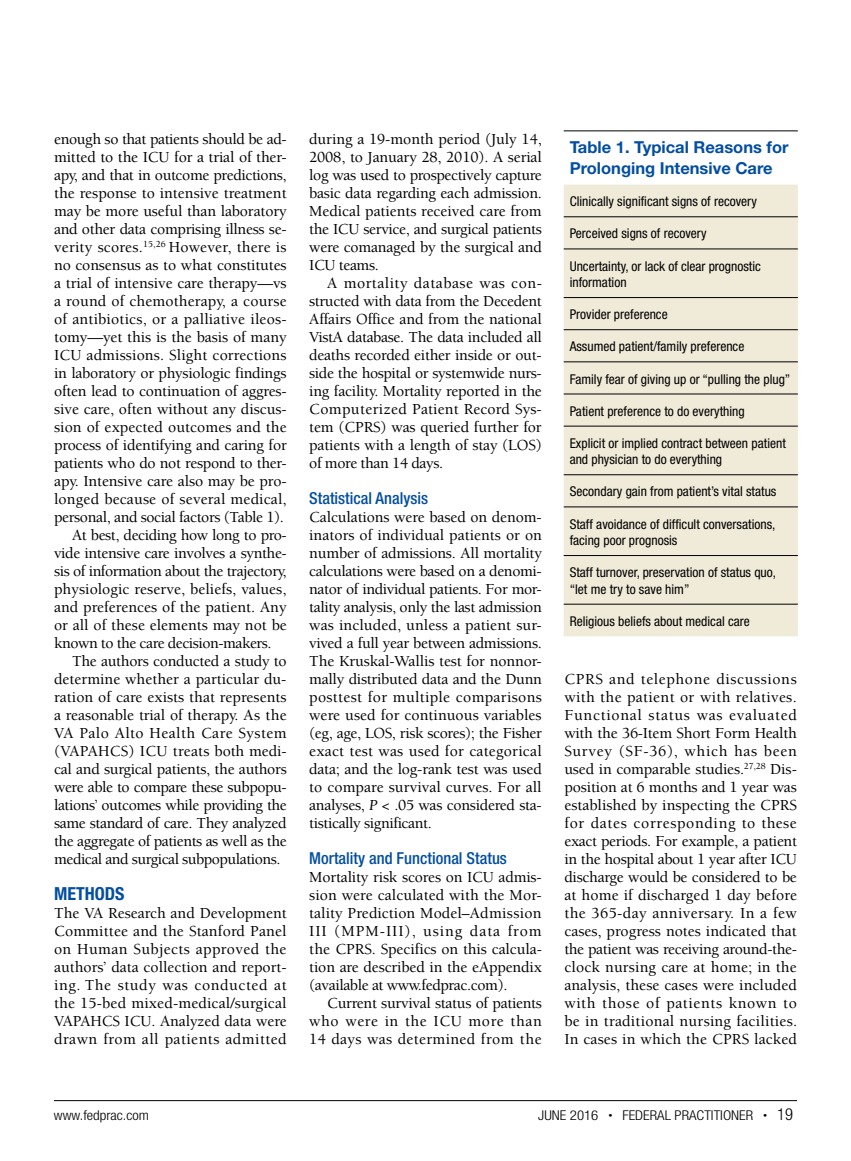
<style>
.page{position:relative;width:851px;height:1161px;background:#fff}
.page>*{position:absolute;margin:0;border:0;box-sizing:border-box;transform-origin:0 0}
.t1{font:700 condensed 18px "Helvetica Neue LT Std";color:#034ea2}
.t2{font:500 condensed 16.5px "Helvetica Neue LT Std";color:#034ea2}
.t3{font:700 16.5px/21px "Helvetica Neue LT Std";color:#034ea2}
.t4{font:500 15.75px/18px "Berkeley Std";letter-spacing:-.01em;color:#000;text-align:justify}
.t5{font:500 15.75px "Berkeley Std";letter-spacing:-.03em;color:#000}
.t6{font:500 15.75px "Berkeley Std";letter-spacing:.01em;color:#000}
.t7{font:500 15.75px "Berkeley Std";letter-spacing:.015em;color:#000}
.t8{font:500 15.75px "Berkeley Std";letter-spacing:.03em;color:#000}
.t9{font:condensed 13.5px/16.5px "Helvetica Neue LT Std";color:#000}
.t10{font:300 condensed 13.5px "Helvetica Neue LT Std";color:#000;scale:1.1 1}
.s1{font-weight:400;font-style:italic}
.s2{font-size:7.5px}
.s3{font-size:16.5px}
</style>
<div class="page">
<hr style="left:54px;top:1100px;width:742px;height:1px;background:#000">
<div style="left:563px;top:185px;width:234px;height:451px;background:#f0ead8"></div>
<hr style="left:563px;top:217px;width:234px;height:1px;background:#000">
<hr style="left:563px;top:249px;width:234px;height:1px;background:#000">
<hr style="left:563px;top:297px;width:234px;height:1px;background:#000">
<hr style="left:563px;top:329px;width:234px;height:1px;background:#000">
<hr style="left:563px;top:362px;width:234px;height:1px;background:#000">
<hr style="left:563px;top:394px;width:234px;height:1px;background:#000">
<hr style="left:563px;top:426px;width:234px;height:1px;background:#000">
<hr style="left:563px;top:475px;width:234px;height:1px;background:#000">
<hr style="left:563px;top:507px;width:234px;height:1px;background:#000">
<hr style="left:563px;top:555px;width:234px;height:1px;background:#000">
<hr style="left:563px;top:604px;width:234px;height:1px;background:#000">
<hr style="left:563px;top:130px;width:234px;height:1px;background:#000">
<p class="t4" style="left:54px;top:130px;width:234px">enough so that patients should be ad-</p>
<p class="t4" style="left:54px;top:148px;width:234px">mitted to the ICU for a trial of ther-</p>
<p class="t4" style="left:54px;top:166px;width:234px">apy, and that in outcome predictions,</p>
<p class="t4" style="left:54px;top:184px;width:234px">the response to intensive treatment</p>
<p class="t4" style="left:54px;top:202px;width:234px">may be more useful than laboratory</p>
<p class="t4" style="left:54px;top:220px;width:234px">and other data comprising illness se-</p>
<p class="t6" style="left:54px;top:239px;width:234px">verity scores.<sup>15,26</sup> However, there is</p>
<p class="t4" style="left:54px;top:256px;width:234px">no consensus as to what constitutes</p>
<p class="t4" style="left:54px;top:274px;width:234px">a trial of intensive care therapy—vs</p>
<p class="t4" style="left:54px;top:292px;width:234px">a round of chemotherapy, a course</p>
<p class="t6" style="left:54px;top:311px;width:234px">of antibiotics, or a palliative ileos-</p>
<p class="t4" style="left:54px;top:328px;width:234px">tomy—yet this is the basis of many</p>
<p class="t4" style="left:54px;top:346px;width:234px">ICU admissions. Slight corrections</p>
<p class="t4" style="left:54px;top:364px;width:234px">in laboratory or physiologic findings</p>
<p class="t4" style="left:54px;top:382px;width:234px">often lead to continuation of aggres-</p>
<p class="t4" style="left:54px;top:400px;width:234px">sive care, often without any discus-</p>
<p class="t4" style="left:54px;top:418px;width:234px">sion of expected outcomes and the</p>
<p class="t4" style="left:54px;top:436px;width:234px">process of identifying and caring for</p>
<p class="t4" style="left:54px;top:454px;width:234px">patients who do not respond to ther-</p>
<p class="t4" style="left:54px;top:472px;width:234px">apy. Intensive care also may be pro-</p>
<p class="t6" style="left:54px;top:491px;width:234px">longed because of several medical,</p>
<p class="t4" style="left:54px;top:508px;width:231px">personal, and social factors (Table 1).</p>
<p class="t4" style="left:72px;top:526px;width:216px">At best, deciding how long to pro-</p>
<p class="t4" style="left:54px;top:544px;width:234px">vide intensive care involves a synthe-</p>
<p class="t5" style="left:54px;top:563px;width:234px">sis of information about the trajectory,</p>
<p class="t4" style="left:54px;top:580px;width:234px">physiologic reserve, beliefs, values,</p>
<p class="t4" style="left:54px;top:598px;width:234px">and preferences of the patient. Any</p>
<p class="t4" style="left:54px;top:616px;width:234px">or all of these elements may not be</p>
<p class="t5" style="left:54px;top:635px;width:219px">known to the care decision-makers.</p>
<p class="t4" style="left:72px;top:652px;width:216px">The authors conducted a study to</p>
<p class="t4" style="left:54px;top:670px;width:234px">determine whether a particular du-</p>
<p class="t4" style="left:54px;top:688px;width:234px">ration of care exists that represents</p>
<p class="t4" style="left:54px;top:706px;width:234px">a reasonable trial of therapy. As the</p>
<p class="t8" style="left:54px;top:725px;width:234px">VA Palo Alto Health Care System</p>
<p class="t7" style="left:54px;top:743px;width:234px">(VAPAHCS) ICU treats both medi-</p>
<p class="t4" style="left:54px;top:760px;width:234px">cal and surgical patients, the authors</p>
<p class="t4" style="left:54px;top:778px;width:234px">were able to compare these subpopu-</p>
<p class="t5" style="left:54px;top:797px;width:234px">lations’ outcomes while providing the</p>
<p class="t4" style="left:54px;top:814px;width:234px">same standard of care. They analyzed</p>
<p class="t5" style="left:54px;top:833px;width:234px">the aggregate of patients as well as the</p>
<p class="t5" style="left:54px;top:851px;width:228px">medical and surgical subpopulations.</p>
<p class="t1" style="left:54px;top:883px;width:72px">METHODS</p>
<p class="t4" style="left:54px;top:904px;width:234px">The VA Research and Development Committee and the Stanford Panel on Human Subjects approved the authors’ data collection and report&shy;ing. The study was conducted at the 15-bed mixed-medical/surgical VAPAHCS ICU. Analyzed data were drawn from all patients admitted</p>
<p class="t4" style="left:309px;top:130px;width:234px">during a 19-month period (July 14, 2008, to January 28, 2010). A serial log was used to prospectively capture basic data regarding each admission.<br>Medical patients received care from the ICU service, and surgical patients were comanaged by the surgical and ICU teams.</p>
<p class="t4" style="left:309px;top:274px;width:234px;text-indent:18px">A mortality database was con&shy;structed with data from the Decedent Affairs Office and from the national VistA database. The data included all deaths recorded either inside or out&shy;side the hospital or systemwide nurs&shy;ing facility. Mortality reported in the Computerized Patient Record Sys&shy;tem (CPRS) was queried further for patients with a length of stay (LOS) of more than 14 days.</p>
<p class="t2" style="left:309px;top:488px;width:120px">Statistical Analysis</p>
<p class="t4" style="left:309px;top:508px;width:234px">Calculations were based on denom&shy;inators of individual patients or on number of admissions. All mortality calculations were based on a denomi&shy;nator of individual patients. For mor&shy;tality analysis, only the last admission was included, unless a patient sur&shy;vived a full year between admissions.<br>The Kruskal-Wallis test for nonnor&shy;mally distributed data and the Dunn posttest for multiple comparisons were used for continuous variables (eg, age, LOS, risk scores); the Fisher exact test was used for categorical data; and the log-rank test was used to compare survival curves. For all analyses, <span class="s1">P</span> &lt; .05 was considered sta&shy;tistically significant.</p>
<p class="t2" style="left:309px;top:848px;width:199px">Mortality and Functional Status</p>
<p class="t4" style="left:309px;top:868px;width:234px">Mortality risk scores on ICU admis&shy;sion were calculated with the Mor&shy;tality Prediction Model–Admission III (MPM-III), using data from the CPRS. Specifics on this calcula&shy;tion are described in the eAppendix (available at www.fedprac.com).</p>
<p class="t4" style="left:309px;top:994px;width:234px;text-indent:18px">Current survival status of patients who were in the ICU more than 14 days was determined from the</p>
<p class="t3" style="left:569px;top:136px;width:220px">Table 1. Typical Reasons for<br>Prolonging Intensive Care</p>
<p class="t9" style="left:569px;top:193px;width:189px">Clinically significant signs of recovery</p>
<p class="t9" style="left:569px;top:225px;width:138px">Perceived signs of recovery</p>
<p class="t9" style="left:569px;top:257px;width:193px">Uncertainty, or lack of clear prognostic information</p>
<p class="t9" style="left:569px;top:306px;width:99px">Provider preference</p>
<p class="t9" style="left:569px;top:338px;width:176px">Assumed patient/family preference</p>
<p class="t9" style="left:569px;top:370px;width:222px">Family fear of giving up or “pulling the plug”</p>
<p class="t9" style="left:569px;top:403px;width:176px">Patient preference to do everything</p>
<p class="t9" style="left:569px;top:435px;width:218px">Explicit or implied contract between patient and physician to do everything</p>
<p class="t9" style="left:569px;top:483px;width:208px">Secondary gain from patient’s vital status</p>
<p class="t9" style="left:569px;top:515px;width:207px">Staff avoidance of difficult conversations, facing poor prognosis</p>
<p class="t9" style="left:569px;top:564px;width:208px">Staff turnover, preservation of status quo, “let me try to save him”</p>
<p class="t9" style="left:569px;top:613px;width:181px">Religious beliefs about medical care</p>
<p class="t4" style="left:564px;top:670px;width:234px">CPRS and telephone discussions with the patient or with relatives.<br>Functional status was evaluated with the 36-Item Short Form Health Survey (SF-36), which has been used in comparable studies.<sup>27,28</sup> Dis&shy;position at 6 months and 1 year was established by inspecting the CPRS for dates corresponding to these exact periods. For example, a patient in the hospital about 1 year after ICU discharge would be considered to be at home if discharged 1 day before the 365-day anniversary. In a few cases, progress notes indicated that the patient was receiving around-the&shy;clock nursing care at home; in the analysis, these cases were included with those of patients known to be in traditional nursing facilities.<br>In cases in which the CPRS lacked</p>
<p class="t10" style="left:54px;top:1107px;width:88px">www.fedprac.com</p>
<p class="t10" style="left:538px;top:1107px;width:233px">JUNE 2016 <span class="s2">•</span> FEDERAL PRACTITIONER <span class="s2">•</span> <span class="s3">19</span></p>
</div>
